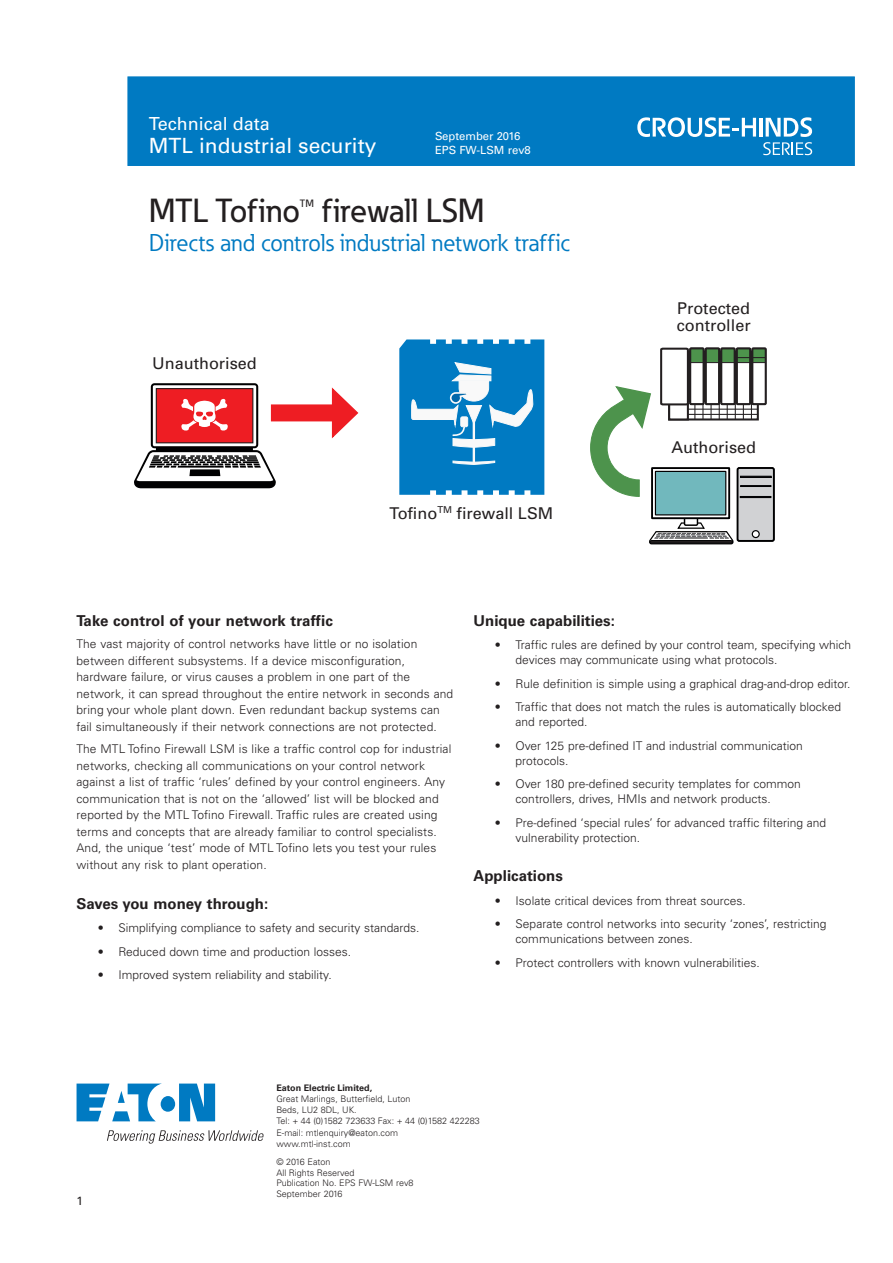
<style>
.page{position:relative;width:893px;height:1263px;background:#fff}
.page>*{position:absolute;margin:0;border:0;box-sizing:border-box;transform-origin:0 0}
.t1{font:500 33px "Eaton";letter-spacing:-.005em;color:#231f20}
.t2{font:24px "Eaton";letter-spacing:.005em;color:#007ac2}
.t3{font:21px "Univers LT Pro 55 Roman";color:#fff}
.t4{font:18px "Univers LT Pro 55 Roman";color:#fff}
.t5{font:16.2px/16.2px "Univers";color:#231f20}
.t6{font:700 15px "Univers LT Pro 65";color:#231f20}
.t7{font:300 12px/16.5px "Univers LT Pro 45";color:#231f20}
.t8{font:12px "Univers LT Pro 55 Roman";color:#231f20}
.t9{font:11.25px/14.2px "Univers LT Pro 55 Roman";color:#fff}
.t10{font:500 10.5px "Eaton";color:#231f20}
.t11{font:300 9px/11.2px "Univers LT Pro 45";color:#231f20}
.t12{font:700 9px "Univers LT Pro 65";color:#231f20}
</style>
<div class="page">
<div style="left:128px;top:77px;width:727px;height:89px;background:#007ac2"></div>
<svg style="left:637px;top:117px;width:175px;height:38px"></svg>
<svg style="left:77px;top:1083px;width:138px;height:38px"></svg>
<svg style="left:107px;top:1130px;width:157px;height:13px"></svg>
<div style="left:737px;top:468px;width:37px;height:73px;background:#d1d2d4;border-radius:2px"></div>
<div style="left:737px;top:467px;width:38px;height:75px;border:2px solid #000001;border-radius:2px"></div>
<div style="left:740px;top:476px;width:31px;height:2px;border:1px solid #000001"></div>
<div style="left:740px;top:496px;width:31px;height:2px;border:1px solid #000001"></div>
<div style="left:740px;top:485px;width:31px;height:2px;border:1px solid #000001"></div>
<div style="left:752px;top:531px;width:7px;height:6px;background:#fff;border-radius:50%"></div>
<div style="left:752px;top:530px;width:8px;height:8px;border:1px solid #000001;border-radius:50%"></div>
<div style="left:684px;top:515px;width:14px;height:11px;border:1px solid #000001"></div>
<svg style="left:649px;top:521px;width:85px;height:24px"></svg>
<svg style="left:652px;top:468px;width:77px;height:50px"></svg>
<div style="left:651px;top:467px;width:79px;height:52px;border:2px solid #000001"></div>
<div style="left:655px;top:471px;width:71px;height:44px;background:#71b8bd"></div>
<div style="left:655px;top:471px;width:71px;height:44px;border:1px solid #000001"></div>
<div style="left:271px;top:405px;width:69px;height:16px;background:#ee1d23"></div>
<div style="left:271px;top:404px;width:70px;height:17px;border:1px solid #ee1d23"></div>
<svg style="left:331px;top:387px;width:28px;height:52px"></svg>
<svg style="left:134px;top:383px;width:142px;height:105px"></svg>
<svg style="left:695px;top:405px;width:61px;height:12px"></svg>
<div style="left:668px;top:366px;width:91px;height:54px;border:2px solid #231f20"></div>
<div style="left:668px;top:402px;width:21px;height:18px;border:2px solid #231f20"></div>
<svg style="left:660px;top:347px;width:35px;height:72px"></svg>
<svg style="left:702px;top:405px;width:1px;height:14px"></svg>
<svg style="left:710px;top:405px;width:2px;height:14px"></svg>
<svg style="left:719px;top:405px;width:1px;height:14px"></svg>
<svg style="left:727px;top:405px;width:1px;height:14px"></svg>
<svg style="left:735px;top:405px;width:1px;height:14px"></svg>
<svg style="left:743px;top:405px;width:1px;height:14px"></svg>
<svg style="left:751px;top:405px;width:1px;height:14px"></svg>
<hr style="left:688px;top:409px;width:70px;height:1px;background:#231f20">
<hr style="left:688px;top:414px;width:70px;height:1px;background:#231f20">
<div style="left:690px;top:348px;width:14px;height:56px;background:#fff"></div>
<div style="left:706px;top:348px;width:13px;height:56px;background:#fff"></div>
<div style="left:721px;top:348px;width:14px;height:56px;background:#fff"></div>
<div style="left:737px;top:348px;width:13px;height:56px;background:#fff"></div>
<div style="left:752px;top:348px;width:14px;height:56px;background:#fff"></div>
<hr style="left:690px;top:362px;width:76px;height:1px;background:#231f20">
<div style="left:690px;top:348px;width:14px;height:14px;background:#4d934c"></div>
<div style="left:689px;top:347px;width:16px;height:58px;border:2px solid #231f20"></div>
<div style="left:690px;top:348px;width:14px;height:57px;border:1px solid #231f20"></div>
<div style="left:706px;top:348px;width:13px;height:14px;background:#4d934c"></div>
<div style="left:721px;top:348px;width:14px;height:14px;background:#4d934c"></div>
<div style="left:737px;top:348px;width:13px;height:14px;background:#4d934c"></div>
<div style="left:752px;top:348px;width:14px;height:14px;background:#4d934c"></div>
<div style="left:705px;top:347px;width:15px;height:58px;border:2px solid #231f20"></div>
<div style="left:705px;top:348px;width:15px;height:57px;border:1px solid #231f20"></div>
<div style="left:720px;top:347px;width:16px;height:58px;border:2px solid #231f20"></div>
<div style="left:721px;top:348px;width:14px;height:57px;border:1px solid #231f20"></div>
<div style="left:736px;top:347px;width:15px;height:58px;border:2px solid #231f20"></div>
<div style="left:736px;top:348px;width:15px;height:57px;border:1px solid #231f20"></div>
<div style="left:751px;top:347px;width:16px;height:58px;border:2px solid #231f20"></div>
<svg style="left:737px;top:357px;width:29px;height:1px"></svg>
<svg style="left:590px;top:386px;width:62px;height:111px"></svg>
<svg style="left:399px;top:339px;width:145px;height:156px;background:#2a8fcb"></svg>
<h3 class="t4" style="left:149px;top:113px;width:122px">Technical data</h3>
<h3 class="t3" style="left:149px;top:133px;width:229px">MTL industrial security</h3>
<p class="t9" style="left:435px;top:129px;width:97px">September 2016<br>EPS FW-LSM rev8</p>
<h1 class="t1" style="left:149px;top:190px;width:153px">MTL Tofino</h1>
<p class="t10" style="left:300px;top:197px;width:16px">TM</p>
<h1 class="t1" style="left:322px;top:190px;width:164px">firewall LSM</h1>
<h2 class="t2" style="left:149px;top:228px;width:423px">Directs and controls industrial network traffic</h2>
<h3 class="t5" style="left:152px;top:354px;width:106px">Unauthorised</h3>
<h3 class="t5" style="left:389px;top:504px;width:165px">Tofino<sup>TM</sup> firewall LSM</h3>
<h3 class="t5" style="left:677px;top:300px;width:75px">Protected controller</h3>
<h3 class="t5" style="left:671px;top:439px;width:86px">Authorised</h3>
<p class="t6" style="left:77px;top:611px;width:258px">Take control of your network traffic</p>
<p class="t7" style="left:77px;top:635px;width:378px">The vast majority of control networks have little or no isolation between different subsystems. If a device misconfiguration, hardware failure, or virus causes a problem in one part of the network, it can spread throughout the entire network in seconds and bring your whole plant down. Even redundant backup systems can fail simultaneously if their network connections are not protected.</p>
<p class="t7" style="left:77px;top:740px;width:376px">The MTL Tofino Firewall LSM is like a traffic control cop for industrial networks, checking all communications on your control network against a list of traffic ‘rules’ defined by your control engineers. Any communication that is not on the ‘allowed’ list will be blocked and reported by the MTL Tofino Firewall. Traffic rules are created using terms and concepts that are already familiar to control specialists.<br>And, the unique ‘test’ mode of MTL Tofino lets you test your rules without any risk to plant operation.</p>
<p class="t6" style="left:77px;top:894px;width:193px">Saves you money through:</p>
<p class="t7" style="left:98px;top:919px;width:323px">• Simplifying compliance to safety and security standards.</p>
<p class="t7" style="left:98px;top:943px;width:255px">• Reduced down time and production losses.</p>
<p class="t7" style="left:98px;top:966px;width:235px">• Improved system reliability and stability.</p>
<p class="t6" style="left:474px;top:611px;width:143px">Unique capabilities:</p>
<p class="t7" style="left:516px;top:637px;width:337px;line-height:15px;text-indent:-21px">• Traffic rules are defined by your control team, specifying which devices may communicate using what protocols.</p>
<p class="t7" style="left:495px;top:675px;width:357px">• Rule definition is simple using a graphical drag-and-drop editor.</p>
<p class="t7" style="left:516px;top:699px;width:327px;line-height:15px;text-indent:-21px">• Traffic that does not match the rules is automatically blocked and reported.</p>
<p class="t7" style="left:516px;top:738px;width:289px;line-height:15px;text-indent:-21px">• Over 125 pre-defined IT and industrial communication protocols.</p>
<p class="t7" style="left:516px;top:776px;width:287px;line-height:15px;text-indent:-21px">• Over 180 pre-defined security templates for common controllers, drives, HMIs and network products.</p>
<p class="t7" style="left:516px;top:815px;width:312px;line-height:15px;text-indent:-21px">• Pre-defined ‘special rules’ for advanced traffic filtering and vulnerability protection.</p>
<p class="t6" style="left:474px;top:867px;width:91px">Applications</p>
<p class="t7" style="left:495px;top:892px;width:252px">• Isolate critical devices from threat sources.</p>
<p class="t7" style="left:516px;top:916px;width:312px;line-height:15px;text-indent:-21px">• Separate control networks into security ‘zones’, restricting communications between zones.</p>
<p class="t7" style="left:495px;top:954px;width:267px">• Protect controllers with known vulnerabilities.</p>
<p class="t8" style="left:77px;top:1194px;width:8px">1</p>
<p class="t12" style="left:276px;top:1082px;width:97px">Eaton Electric Limited,</p>
<p class="t11" style="left:276px;top:1093px;width:205px">Great Marlings, Butterfield, Luton<br>Beds, LU2 8DL, UK.<br>Tel: + 44 (0)1582 723633 Fax: + 44 (0)1582 422283<br>E-mail: mtlenquiry@eaton.com<br>www.mtl-inst.com</p>
<p class="t11" style="left:276px;top:1156px;width:139px;line-height:10.8px">© 2016 Eaton<br>All Rights Reserved<br>Publication No. EPS FW-LSM rev8<br>September 2016</p>
</div>
